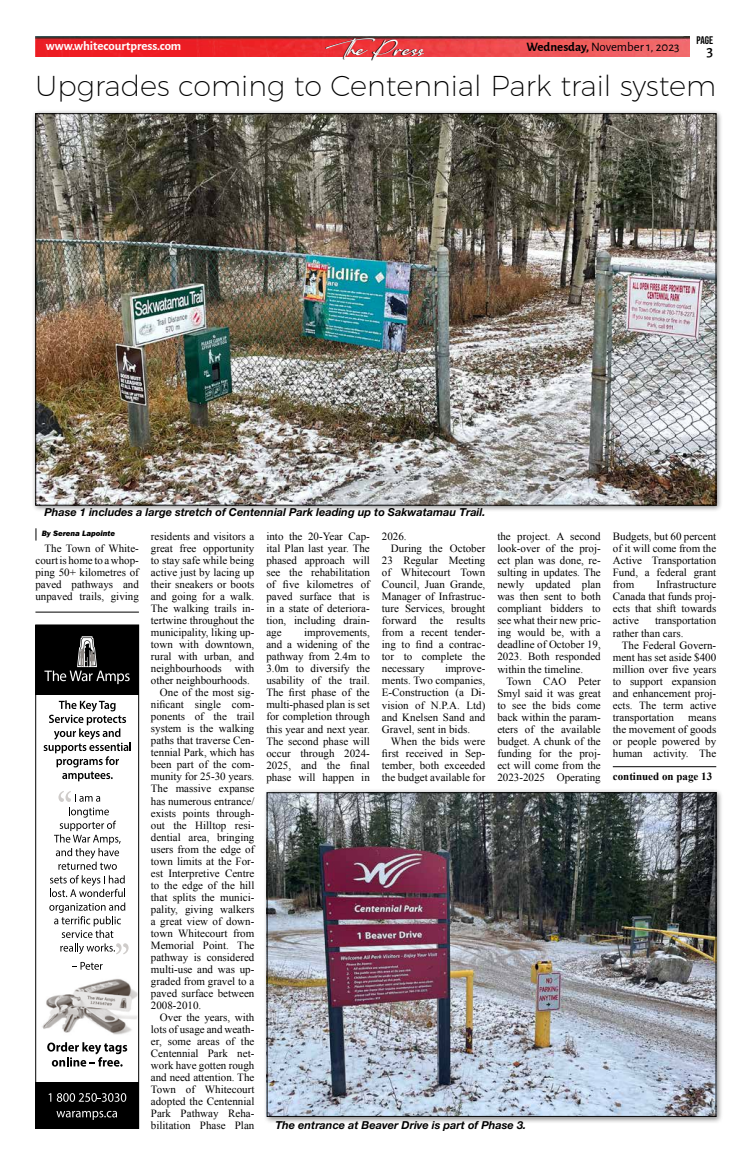
<style>
.page{position:relative;width:756px;height:1170px;background:#fff}
.page>*{position:absolute;margin:0;border:0;box-sizing:border-box;transform-origin:0 0}
.t1{font:200 28.8px "Montserrat";color:#000}
.t2{font:28.6px "The Californication";color:#fff}
.t3{font:500 16.1px "Alegreya Sans";color:#000}
.t4{font:12.9px "Alegreya Sans";color:#000}
.t5{font:700 12.9px "Alegreya Sans";color:#fff}
.t6{font:11px/12px "Times New Roman";color:#000;text-align:justify}
.t7{font:italic 700 11px "Helvetica Neue LT Pro";color:#000}
.t8{font:700 11px "Times New Roman";color:#000}
.t9{font:11px "Bebas Neue";color:#000}
.t10{font:8px "ITC Franklin Gothic Std Hvy It";color:#000}
.s1{color:#000}
.s2{font-weight:700}
</style>
<div class="page">
<img style="left:35px;top:36px;width:654px;height:21px">
<div style="left:35px;top:1081px;width:104px;height:47px;background:#000"></div>
<div style="left:35px;top:624px;width:104px;height:70px;background:#000"></div>
<img style="left:42px;top:979px;width:95px;height:56px">
<svg style="left:47px;top:1042px;width:80px;height:24px"></svg>
<svg style="left:57px;top:1093px;width:69px;height:8px"></svg>
<svg style="left:56px;top:1110px;width:61px;height:9px"></svg>
<svg style="left:44px;top:636px;width:86px;height:48px"></svg>
<svg style="left:44px;top:700px;width:87px;height:81px"></svg>
<svg style="left:58px;top:791px;width:42px;height:10px"></svg>
<svg style="left:54px;top:807px;width:67px;height:62px"></svg>
<svg style="left:49px;top:875px;width:76px;height:62px"></svg>
<svg style="left:60px;top:943px;width:69px;height:11px"></svg>
<svg style="left:72px;top:961px;width:31px;height:8px"></svg>
<div style="left:35px;top:624px;width:104px;height:504px;border:1px solid #000"></div>
<hr style="left:35px;top:611px;width:104px;height:1px;background:#000">
<div style="left:263px;top:788px;width:460px;height:335px;background:#000;opacity:.5"></div>
<img style="left:269px;top:794px;width:445px;height:320px">
<div style="left:267px;top:792px;width:449px;height:324px;border:1px solid #000"></div>
<div style="left:31px;top:109px;width:692px;height:403px;background:#000;opacity:.5"></div>
<img style="left:37px;top:115px;width:677px;height:388px">
<svg style="left:35px;top:528px;width:1px;height:12px"></svg>
<hr style="left:612px;top:766px;width:104px;height:1px;background:#000">
<p class="t9" style="left:696px;top:34px;width:18px">PAGE</p>
<h2 class="t2" style="left:325px;top:33px;width:101px">The P<span class="s1">ress</span></h2>
<h1 class="t1" style="left:35px;top:64px;width:682px">Upgrades coming to Centennial Park trail system</h1>
<p class="t5" style="left:46px;top:37px;width:137px">www.whitecourtpress.com</p>
<p class="t4" style="left:526px;top:38px;width:155px"><span class="s2">Wednesday,</span>November 1, 2023</p>
<h3 class="t3" style="left:706px;top:39px;width:8px">3</h3>
<p class="t7" style="left:44px;top:505px;width:442px">Phase 1 includes a large stretch of Centennial Park leading up to Sakwatamau Trail.</p>
<p class="t10" style="left:42px;top:529px;width:75px">By Serena Lapointe</p>
<p class="t6" style="left:35px;top:542px;width:105px;text-indent:9px">The Town of White&shy;court is home to a whop&shy;ping 50+ kilometres of paved pathways and unpaved trails, giving</p>
<p class="t6" style="left:151px;top:530px;width:105px">residents and visitors a</p>
<p class="t6" style="left:151px;top:542px;width:105px">great free opportunity</p>
<p class="t6" style="left:151px;top:554px;width:105px">to stay safe while being</p>
<p class="t6" style="left:151px;top:566px;width:105px">active just by lacing up</p>
<p class="t6" style="left:151px;top:578px;width:105px">their sneakers or boots</p>
<p class="t6" style="left:151px;top:590px;width:105px">and going for a walk.</p>
<p class="t6" style="left:151px;top:602px;width:105px">The walking trails in-</p>
<p class="t6" style="left:151px;top:614px;width:105px">tertwine throughout the</p>
<p class="t6" style="left:151px;top:626px;width:105px">municipality, liking up-</p>
<p class="t6" style="left:151px;top:638px;width:105px">town with downtown,</p>
<p class="t6" style="left:151px;top:650px;width:105px">rural with urban, and</p>
<p class="t6" style="left:151px;top:662px;width:105px">neighbourhoods with</p>
<p class="t6" style="left:151px;top:674px;width:100px">other neighbourhoods.</p>
<p class="t6" style="left:160px;top:686px;width:96px">One of the most sig-</p>
<p class="t6" style="left:151px;top:698px;width:105px">nificant single com-</p>
<p class="t6" style="left:151px;top:710px;width:105px">ponents of the trail</p>
<p class="t6" style="left:151px;top:722px;width:105px">system is the walking</p>
<p class="t6" style="left:151px;top:734px;width:105px">paths that traverse Cen-</p>
<p class="t6" style="left:151px;top:746px;width:105px">tennial Park, which has</p>
<p class="t6" style="left:151px;top:758px;width:105px">been part of the com-</p>
<p class="t6" style="left:151px;top:770px;width:105px">munity for 25-30 years.</p>
<p class="t6" style="left:151px;top:782px;width:105px">The massive expanse</p>
<p class="t6" style="left:151px;top:794px;width:105px">has numerous entrance/</p>
<p class="t6" style="left:151px;top:806px;width:105px">exists points through-</p>
<p class="t6" style="left:151px;top:818px;width:105px">out the Hilltop resi-</p>
<p class="t6" style="left:151px;top:830px;width:105px">dential area, bringing</p>
<p class="t6" style="left:151px;top:842px;width:105px">users from the edge of</p>
<p class="t6" style="left:151px;top:854px;width:105px">town limits at the For-</p>
<p class="t6" style="left:151px;top:866px;width:105px">est Interpretive Centre</p>
<p class="t6" style="left:151px;top:878px;width:105px">to the edge of the hill</p>
<p class="t6" style="left:151px;top:890px;width:105px">that splits the munici-</p>
<p class="t6" style="left:151px;top:902px;width:105px">pality, giving walkers</p>
<p class="t6" style="left:151px;top:914px;width:105px">a great view of down-</p>
<p class="t6" style="left:151px;top:926px;width:105px">town Whitecourt from</p>
<p class="t6" style="left:151px;top:938px;width:105px">Memorial Point. The</p>
<p class="t6" style="left:151px;top:950px;width:105px">pathway is considered</p>
<p class="t6" style="left:151px;top:962px;width:105px">multi-use and was up-</p>
<p class="t6" style="left:151px;top:974px;width:105px">graded from gravel to a</p>
<p class="t6" style="left:151px;top:986px;width:105px">paved surface between</p>
<p class="t6" style="left:151px;top:998px;width:52px">2008-2010.</p>
<p class="t6" style="left:160px;top:1010px;width:96px">Over the years, with</p>
<p class="t6" style="left:151px;top:1022px;width:105px">lots of usage and weath-</p>
<p class="t6" style="left:151px;top:1034px;width:105px">er, some areas of the</p>
<p class="t6" style="left:151px;top:1046px;width:105px">Centennial Park net-</p>
<p class="t6" style="left:151px;top:1058px;width:105px">work have gotten rough</p>
<p class="t6" style="left:151px;top:1070px;width:105px">and need attention. The</p>
<p class="t6" style="left:151px;top:1082px;width:105px">Town of Whitecourt</p>
<p class="t6" style="left:151px;top:1094px;width:105px">adopted the Centennial</p>
<p class="t6" style="left:151px;top:1106px;width:105px">Park Pathway Reha-</p>
<p class="t6" style="left:151px;top:1118px;width:105px">bilitation Phase Plan</p>
<p class="t6" style="left:266px;top:530px;width:105px">into the 20-Year Cap&shy;ital Plan last year. The phased approach will see the rehabilitation of five kilometres of paved surface that is in a state of deteriora&shy;tion, including drain&shy;age</p>
<p class="t6" style="left:266px;top:626px;width:105px;text-indent:38px">improvements, and a widening of the pathway from 2.4m to 3.0m to diversify the usability of the trail.<br>The first phase of the multi-phased plan is set for completion through this year and next year.<br>The second phase will occur through 2024- 2025, and the final phase will happen in</p>
<p class="t6" style="left:382px;top:530px;width:26px">2026.</p>
<p class="t6" style="left:391px;top:542px;width:96px">During the October</p>
<p class="t6" style="left:382px;top:554px;width:105px">23 Regular Meeting</p>
<p class="t6" style="left:382px;top:566px;width:105px">of Whitecourt Town</p>
<p class="t6" style="left:382px;top:578px;width:105px">Council, Juan Grande,</p>
<p class="t6" style="left:382px;top:590px;width:105px">Manager of Infrastruc-</p>
<p class="t6" style="left:382px;top:602px;width:105px">ture Services, brought</p>
<p class="t6" style="left:382px;top:614px;width:105px">forward the results</p>
<p class="t6" style="left:382px;top:626px;width:105px">from a recent tender-</p>
<p class="t6" style="left:382px;top:638px;width:105px">ing to find a contrac-</p>
<p class="t6" style="left:382px;top:650px;width:105px">tor to complete the</p>
<p class="t6" style="left:382px;top:662px;width:44px">necessary</p>
<p class="t6" style="left:382px;top:662px;width:105px;text-indent:63px">improve&shy;ments. Two companies, E-Construction (a Di&shy;vision of N.P.A. Ltd) and Knelsen Sand and Gravel, sent in bids.</p>
<p class="t6" style="left:382px;top:734px;width:105px;text-indent:9px">When the bids were first received in Sep&shy;tember, both exceeded the budget available for</p>
<p class="t6" style="left:497px;top:530px;width:105px">the project. A second look-over of the proj&shy;ect plan was done, re&shy;sulting in updates. The newly updated plan was then sent to both compliant bidders to see what their new pric&shy;ing would be, with a deadline of October 19, 2023. Both responded within the timeline.</p>
<p class="t6" style="left:497px;top:674px;width:105px;text-indent:9px">Town CAO Peter Smyl said it was great to see the bids come back within the param&shy;eters of the available budget. A chunk of the funding for the proj&shy;ect will come from the 2023-2025 Operating</p>
<p class="t7" style="left:275px;top:1117px;width:252px">The entrance at Beaver Drive is part of Phase 3.</p>
<p class="t6" style="left:612px;top:530px;width:105px">Budgets, but 60 percent of it will come from the Active Transportation Fund, a federal grant from</p>
<p class="t6" style="left:612px;top:578px;width:105px;text-indent:44px">Infrastructure Canada that funds proj&shy;ects that shift towards active</p>
<p class="t6" style="left:612px;top:614px;width:105px;text-indent:42px">transportation rather than cars.</p>
<p class="t6" style="left:612px;top:638px;width:105px;text-indent:9px">The Federal Govern&shy;ment has set aside $400 million over five years to support expansion and enhancement proj&shy;ects. The term active transportation</p>
<p class="t6" style="left:612px;top:710px;width:105px;text-indent:75px">means the movement of goods or people powered by human activity. The</p>
<p class="t8" style="left:612px;top:769px;width:101px">continued on page 13</p>
</div>
